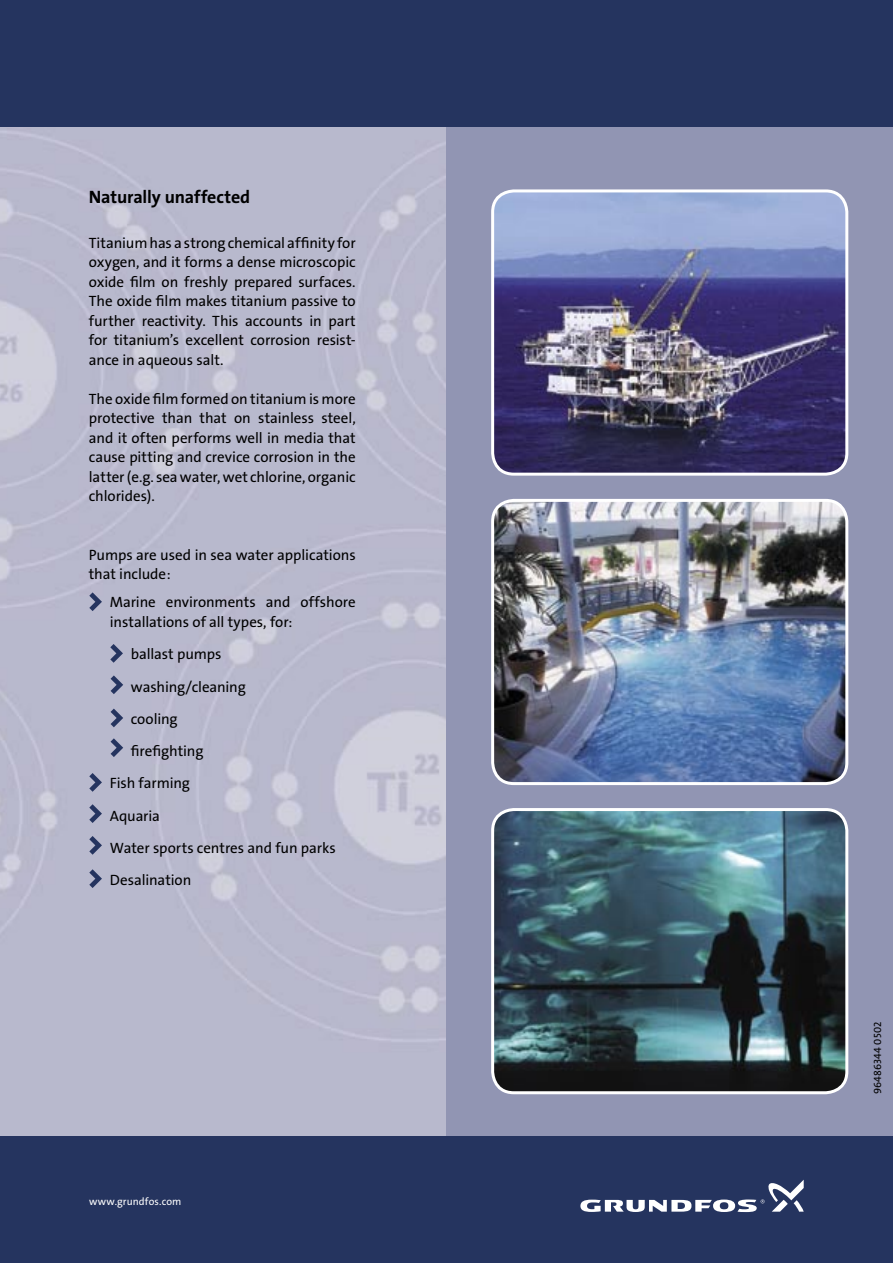
<style>
.page{position:relative;width:893px;height:1263px;background:#fff}
.page>*{position:absolute;margin:0;border:0;box-sizing:border-box;transform-origin:0 0}
.t1{font:18px "The Sans Grundfos 7 B";letter-spacing:-.005em;color:#000}
.t2{font:15px/19.5px "The Sans Grundfos 5 R";letter-spacing:-.005em;color:#000;text-align:justify}
.t3{font:10.5px "The Sans Grundfos 5 R";letter-spacing:.01em;color:#fff}
.t4{font:10.5px "The Sans Grundfos 5 R";letter-spacing:.01em;color:#000}
</style>
<div class="page">
<img style="left:0;top:126px;width:446px;height:1011px">
<div style="left:446px;top:119px;width:447px;height:1032px;background:#9195b3"></div>
<svg style="left:491px;top:189px;width:358px;height:285px;background:#656590"></svg>
<img style="left:491px;top:498px;width:358px;height:285px">
<svg style="left:491px;top:808px;width:358px;height:285px;background:#415a64"></svg>
<div style="left:0;top:1137px;width:893px;height:126px;background:#25345f"></div>
<div style="left:0;top:0;width:893px;height:126px;background:#25345f"></div>
<svg style="left:580px;top:1180px;width:224px;height:32px"></svg>
<svg style="left:89px;top:592px;width:13px;height:19px"></svg>
<svg style="left:110px;top:644px;width:13px;height:19px"></svg>
<svg style="left:111px;top:675px;width:12px;height:19px"></svg>
<svg style="left:111px;top:708px;width:12px;height:19px"></svg>
<svg style="left:111px;top:738px;width:12px;height:19px"></svg>
<svg style="left:89px;top:773px;width:13px;height:19px"></svg>
<svg style="left:89px;top:804px;width:13px;height:19px"></svg>
<svg style="left:89px;top:836px;width:13px;height:19px"></svg>
<svg style="left:89px;top:869px;width:13px;height:19px"></svg>
<p class="t1" style="left:89px;top:187px;width:163px">Naturally unaffected</p>
<p class="t2" style="left:89px;top:234px;width:268px">Titanium has a strong chemical affinity for oxygen, and it forms a dense microscopic oxide film on freshly prepared surfaces.<br>The oxide film makes titanium passive to further reactivity. This accounts in part for titanium’s excellent corrosion resist&shy;ance in aqueous salt.</p>
<p class="t2" style="left:89px;top:390px;width:268px">The oxide film formed on titanium is more protective than that on stainless steel, and it often performs well in media that cause pitting and crevice corrosion in the latter (e.g. sea water, wet chlorine, organic chlorides).</p>
<p class="t2" style="left:89px;top:546px;width:268px">Pumps are used in sea water applications that include:</p>
<p class="t2" style="left:110px;top:593px;width:247px">Marine environments and offshore installations of all types, for:</p>
<p class="t2" style="left:131px;top:645px;width:92px">ballast pumps</p>
<p class="t2" style="left:131px;top:677px;width:116px">washing/cleaning</p>
<p class="t2" style="left:131px;top:709px;width:48px">cooling</p>
<p class="t2" style="left:131px;top:742px;width:74px">firefighting</p>
<p class="t2" style="left:110px;top:774px;width:82px">Fish farming</p>
<p class="t2" style="left:110px;top:806px;width:52px">Aquaria</p>
<p class="t2" style="left:110px;top:838px;width:228px">Water sports centres and fun parks</p>
<p class="t2" style="left:110px;top:871px;width:83px">Desalination</p>
<p class="t3" style="left:89px;top:1196px;width:94px">www.grundfos.com</p>
<p class="t4" style="left:872px;top:1094px;width:74px;rotate:-90deg">96486344 0502</p>
</div>
